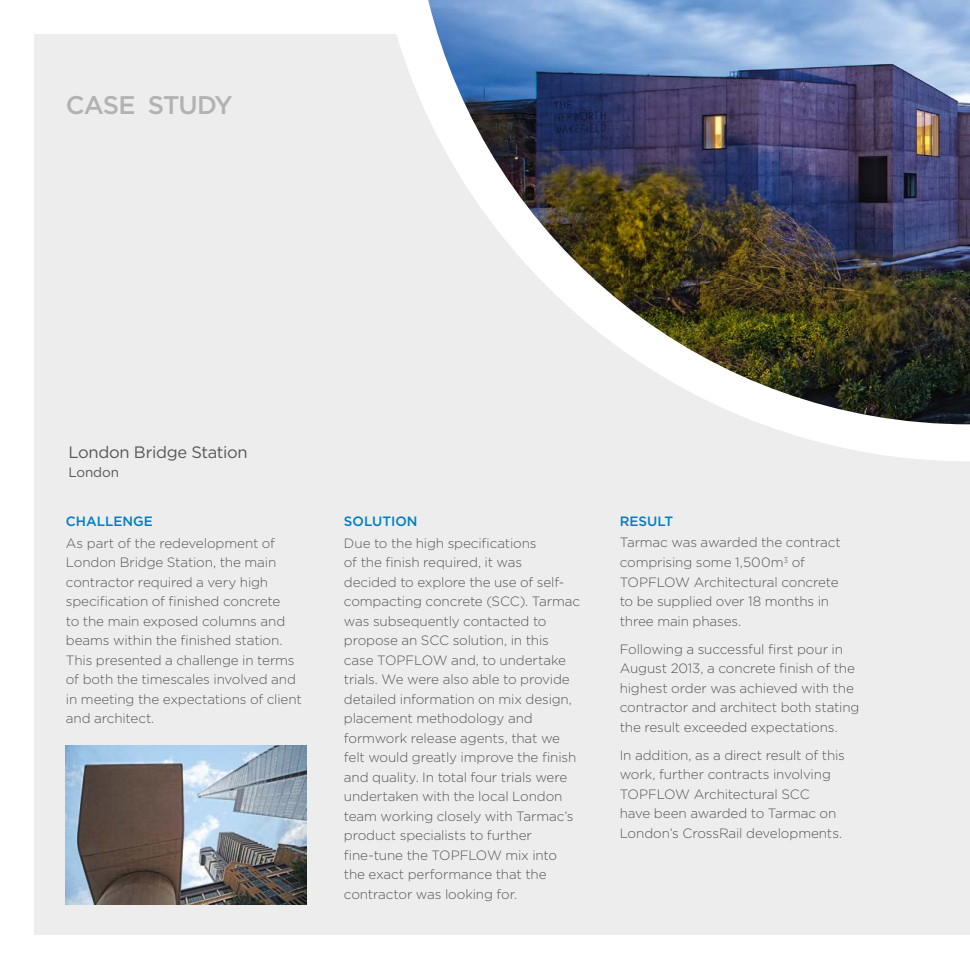
<style>
.page{position:relative;width:970px;height:970px;background:#fff}
.page>*{position:absolute;margin:0;border:0;box-sizing:border-box;transform-origin:0 0}
.t1{font:500 25.5px "Gotham";letter-spacing:-.04em;color:#b3b2b2}
.t2{font:16.5px "Gotham";letter-spacing:-.02em;color:#575756}
.t3{font:300 13.5px/19.5px "Gotham";letter-spacing:-.01em;color:#575756}
.t4{font:500 13.5px "Gotham";color:#007ec3}
.t5{font:13.5px "Gotham";letter-spacing:-.005em;color:#575756}
</style>
<div class="page">
<div style="left:35px;top:35px;width:934px;height:900px;background:#ededed"></div>
<svg style="left:371px;top:34px;width:598px;height:427px"></svg>
<img style="left:428px;top:0;width:541px;height:424px">
<img style="left:66px;top:745px;width:241px;height:159px">
<h1 class="t1" style="left:66px;top:88px;width:168px">CASE STUDY</h1>
<p class="t2" style="left:68px;top:441px;width:181px">London Bridge Station</p>
<p class="t5" style="left:68px;top:464px;width:52px">London</p>
<p class="t4" style="left:66px;top:512px;width:88px">CHALLENGE</p>
<p class="t3" style="left:66px;top:532px;width:237px">As part of the redevelopment of<br>London Bridge Station, the main contractor required a very high specification of finished concrete<br>to the main exposed columns and beams within the finished station.<br>This presented a challenge in terms of both the timescales involved and in meeting the expectations of client and architect.</p>
<p class="t4" style="left:344px;top:512px;width:75px">SOLUTION</p>
<p class="t3" style="left:344px;top:532px;width:238px">Due to the high specifications<br>of the finish required, it was<br>decided to explore the use of self&shy;compacting concrete (SCC). Tarmac was subsequently contacted to propose an SCC solution, in this case TOPFLOW and, to undertake trials. We were also able to provide detailed information on mix design, placement methodology and formwork release agents, that we felt would greatly improve the finish and quality. In total four trials were undertaken with the local London team working closely with Tarmac’s product specialists to further fine-tune the TOPFLOW mix into the exact performance that the contractor was looking for.</p>
<p class="t4" style="left:619px;top:512px;width:55px">RESULT</p>
<p class="t3" style="left:619px;top:532px;width:223px">Tarmac was awarded the contract comprising some 1,500m<sup>3</sup> of<br>TOPFLOW Architectural concrete to be supplied over 18 months in three main phases.</p>
<p class="t3" style="left:619px;top:638px;width:241px">Following a successful first pour in August 2013, a concrete finish of the highest order was achieved with the contractor and architect both stating the result exceeded expectations.</p>
<p class="t3" style="left:619px;top:744px;width:227px">In addition, as a direct result of this work, further contracts involving TOPFLOW Architectural SCC<br>have been awarded to Tarmac on London’s CrossRail developments.</p>
</div>
